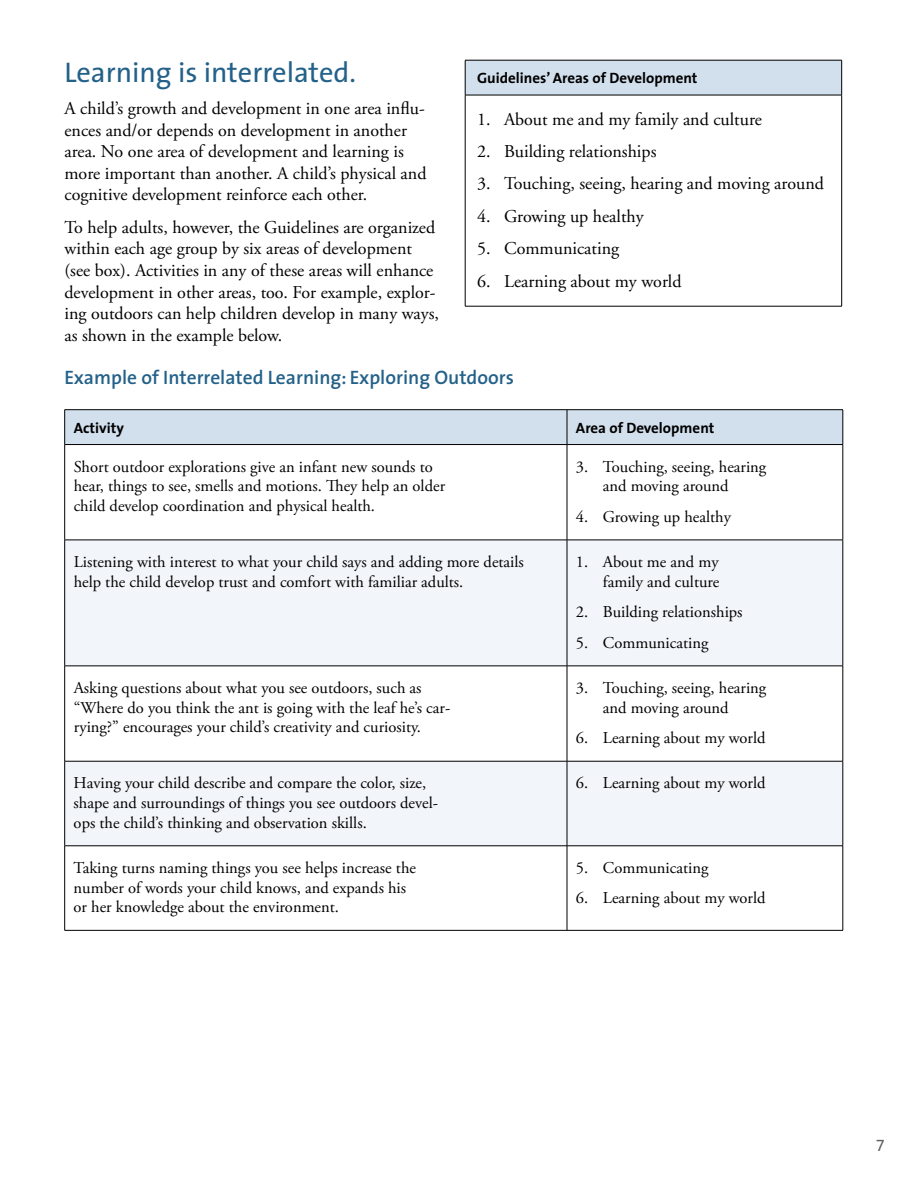
<style>
.page{position:relative;width:918px;height:1188px;background:#fff}
.page>*{position:absolute;margin:0;border:0;box-sizing:border-box;transform-origin:0 0}
.t1{font:28.5px "The Sans";color:#236189}
.t2{font:600 19.5px "The Sans";color:#236189}
.t3{font:18px/21.6px "Adobe Garamond Pro";color:#000}
.t4{font:18px "Adobe Garamond";color:#000}
.t5{font:16.5px/19.8px "Adobe Garamond Pro";color:#000}
.t6{font:16.5px "The Sans Expert";color:#636466}
.t7{font:700 15px "The Sans";color:#000}
</style>
<div class="page">
<div style="left:465px;top:60px;width:377px;height:35px;background:#d2e0ed"></div>
<hr style="left:465px;top:60px;width:377px;height:1px;background:#000">
<hr style="left:465px;top:60px;width:1px;height:35px;background:#000">
<hr style="left:841px;top:60px;width:1px;height:35px;background:#000">
<hr style="left:465px;top:95px;width:377px;height:1px;background:#000">
<hr style="left:465px;top:95px;width:1px;height:211px;background:#000">
<hr style="left:841px;top:95px;width:1px;height:211px;background:#000">
<hr style="left:465px;top:306px;width:377px;height:1px;background:#000">
<div style="left:65px;top:410px;width:778px;height:34px;background:#d2e0ed"></div>
<svg style="left:65px;top:445px;width:778px;height:485px"></svg>
<svg style="left:65px;top:541px;width:778px;height:305px;fill:#f2f5f9"></svg>
<hr style="left:567px;top:410px;width:1px;height:34px;background:#000">
<hr style="left:64px;top:445px;width:1px;height:95px;background:#000">
<hr style="left:567px;top:445px;width:1px;height:95px;background:#000">
<hr style="left:843px;top:445px;width:1px;height:95px;background:#000">
<hr style="left:567px;top:540px;width:1px;height:126px;background:#000">
<hr style="left:64px;top:666px;width:1px;height:95px;background:#000">
<hr style="left:567px;top:666px;width:1px;height:95px;background:#000">
<hr style="left:843px;top:666px;width:1px;height:95px;background:#000">
<hr style="left:567px;top:761px;width:1px;height:85px;background:#000">
<hr style="left:64px;top:846px;width:1px;height:84px;background:#000">
<hr style="left:567px;top:846px;width:1px;height:84px;background:#000">
<hr style="left:843px;top:846px;width:1px;height:84px;background:#000">
<hr style="left:64px;top:930px;width:503px;height:1px;background:#000">
<hr style="left:567px;top:930px;width:276px;height:1px;background:#000">
<hr style="left:64px;top:540px;width:503px;height:1px;background:#000">
<hr style="left:64px;top:540px;width:1px;height:126px;background:#000">
<hr style="left:567px;top:540px;width:276px;height:1px;background:#000">
<hr style="left:843px;top:540px;width:1px;height:126px;background:#000">
<hr style="left:64px;top:666px;width:503px;height:1px;background:#000">
<hr style="left:567px;top:666px;width:276px;height:1px;background:#000">
<hr style="left:64px;top:409px;width:503px;height:1px;background:#000">
<hr style="left:64px;top:410px;width:1px;height:34px;background:#000">
<hr style="left:567px;top:409px;width:276px;height:1px;background:#000">
<hr style="left:843px;top:410px;width:1px;height:34px;background:#000">
<hr style="left:64px;top:444px;width:503px;height:1px;background:#000">
<hr style="left:567px;top:444px;width:276px;height:1px;background:#000">
<hr style="left:64px;top:761px;width:503px;height:1px;background:#000">
<hr style="left:64px;top:761px;width:1px;height:85px;background:#000">
<hr style="left:567px;top:761px;width:276px;height:1px;background:#000">
<hr style="left:843px;top:761px;width:1px;height:85px;background:#000">
<hr style="left:64px;top:846px;width:503px;height:1px;background:#000">
<hr style="left:567px;top:846px;width:276px;height:1px;background:#000">
<h1 class="t1" style="left:64px;top:48px;width:293px">Learning is interrelated.</h1>
<p class="t3" style="left:64px;top:98px;width:364px">A child’s growth and development in one area influ&shy;ences and/or depends on development in another area. No one area of development and learning is more important than another. A child’s physical and cognitive development reinforce each other.</p>
<p class="t3" style="left:64px;top:217px;width:376px">To help adults, however, the Guidelines are organized within each age group by six areas of development (see box). Activities in any of these areas will enhance development in other areas, too. For example, explor&shy;ing outdoors can help children develop in many ways, as shown in the example below.</p>
<p class="t7" style="left:477px;top:65px;width:222px">Guidelines’ Areas of Development</p>
<p class="t4" style="left:477px;top:109px;width:286px">1. About me and my family and culture</p>
<p class="t4" style="left:477px;top:142px;width:181px">2. Building relationships</p>
<p class="t4" style="left:477px;top:174px;width:348px">3. Touching, seeing, hearing and moving around</p>
<p class="t4" style="left:477px;top:207px;width:168px">4. Growing up healthy</p>
<p class="t4" style="left:477px;top:239px;width:144px">5. Communicating</p>
<p class="t4" style="left:477px;top:271px;width:206px">6. Learning about my world</p>
<p class="t2" style="left:64px;top:361px;width:451px">Example of Interrelated Learning: Exploring Outdoors</p>
<p class="t7" style="left:74px;top:415px;width:52px">Activity</p>
<p class="t7" style="left:576px;top:415px;width:140px">Area of Development</p>
<p class="t5" style="left:74px;top:457px;width:373px">Short outdoor explorations give an infant new sounds to hear, things to see, smells and motions. They help an older child develop coordination and physical health.</p>
<p class="t5" style="left:603px;top:457px;width:165px;text-indent:-27px">3. Touching, seeing, hearing and moving around</p>
<p class="t5" style="left:576px;top:507px;width:156px">4. Growing up healthy</p>
<p class="t5" style="left:74px;top:552px;width:452px">Listening with interest to what your child says and adding more details help the child develop trust and comfort with familiar adults.</p>
<p class="t5" style="left:576px;top:552px;width:145px;text-align:right">1. About me and my family and culture</p>
<p class="t5" style="left:576px;top:603px;width:168px">2. Building relationships</p>
<p class="t5" style="left:576px;top:633px;width:134px">5. Communicating</p>
<p class="t5" style="left:74px;top:678px;width:378px">Asking questions about what you see outdoors, such as “Where do you think the ant is going with the leaf he’s car&shy;rying?” encourages your child’s creativity and curiosity.</p>
<p class="t5" style="left:603px;top:678px;width:165px;text-indent:-27px">3. Touching, seeing, hearing and moving around</p>
<p class="t5" style="left:576px;top:729px;width:191px">6. Learning about my world</p>
<p class="t5" style="left:74px;top:774px;width:366px">Having your child describe and compare the color, size, shape and surroundings of things you see outdoors devel&shy;ops the child’s thinking and observation skills.</p>
<p class="t5" style="left:576px;top:774px;width:191px">6. Learning about my world</p>
<p class="t5" style="left:74px;top:858px;width:344px">Taking turns naming things you see helps increase the number of words your child knows, and expands his or her knowledge about the environment.</p>
<p class="t5" style="left:576px;top:858px;width:134px">5. Communicating</p>
<p class="t5" style="left:576px;top:889px;width:191px">6. Learning about my world</p>
<p class="t6" style="left:876px;top:1132px;width:11px">7</p>
</div>
